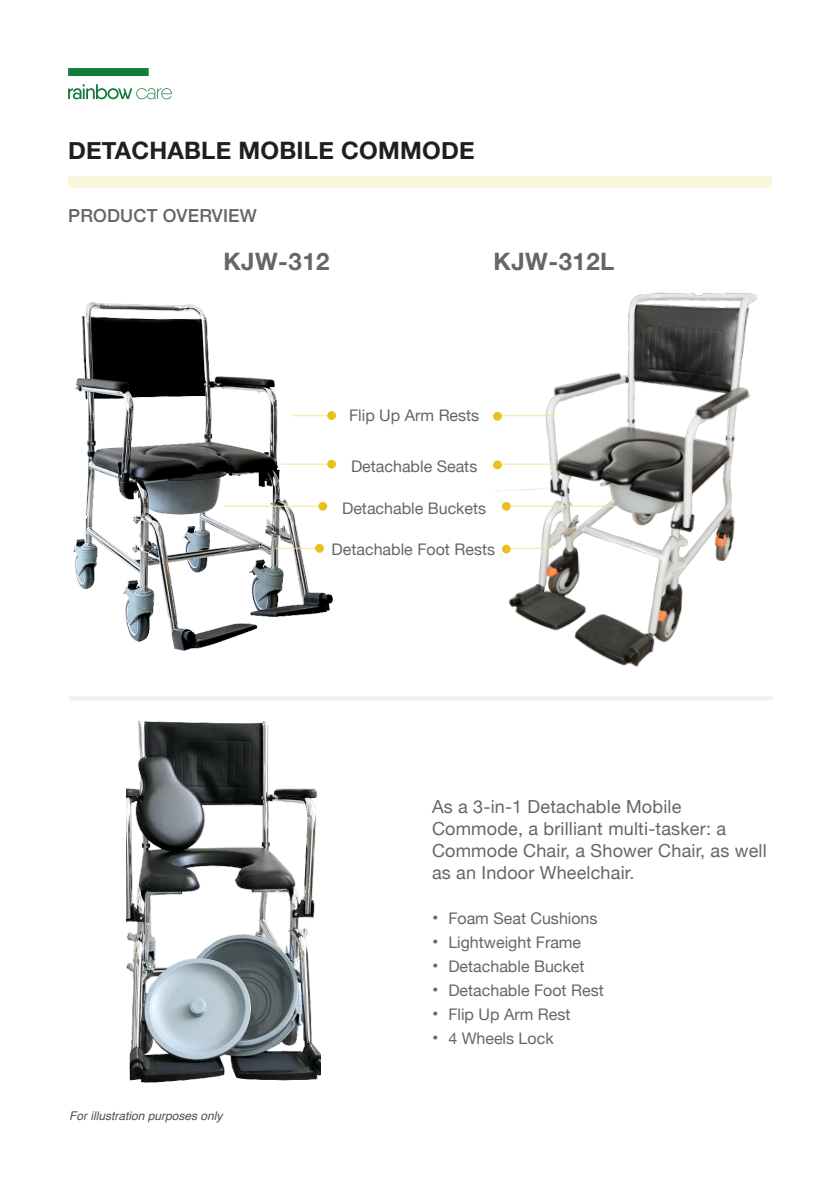
<style>
.page{position:relative;width:840px;height:1191px;background:#fff}
.page>*{position:absolute;margin:0;border:0;box-sizing:border-box;transform-origin:0 0}
.t1{font:700 24px "Helvetica Neue";letter-spacing:.01em;color:#1e2020}
.t2{font:700 24px "Helvetica Neue";letter-spacing:.02em;color:#656666}
.t3{font:18px/22px "Helvetica Neue";letter-spacing:.01em;color:#656666}
.t4{font:500 18px "Helvetica Neue";letter-spacing:.01em;color:#656666}
.t5{font:16px "Helvetica Neue";color:#656666}
.t6{font:italic 12px "Helvetica";color:#4f4f4f}
.s1{font-size:18px}
</style>
<div class="page">
<div style="left:68px;top:68px;width:81px;height:8px;background:#147d3d"></div>
<div style="left:68px;top:176px;width:703px;height:11px;background:#fbf7de"></div>
<svg style="left:68px;top:84px;width:104px;height:15px"></svg>
<img style="left:493px;top:292px;width:264px;height:375px">
<img style="left:73px;top:302px;width:261px;height:349px">
<img style="left:126px;top:721px;width:195px;height:362px">
<hr style="left:293px;top:415px;width:41px;height:1px;background:#f3e591">
<hr style="left:281px;top:463px;width:53px;height:2px;background:#f3e591">
<hr style="left:223px;top:505px;width:103px;height:2px;background:#f3e591">
<hr style="left:275px;top:547px;width:49px;height:2px;background:#f3e591">
<hr style="left:501px;top:547px;width:52px;height:2px;background:#f3e591">
<hr style="left:493px;top:463px;width:61px;height:2px;background:#f3e591">
<hr style="left:501px;top:505px;width:117px;height:2px;background:#f3e591">
<hr style="left:493px;top:415px;width:61px;height:1px;background:#f3e591">
<hr style="left:69px;top:697px;width:703px;height:3px;background:#eff0f0">
<div style="left:327px;top:411px;width:9px;height:9px;background:#eac01c;border-radius:50%"></div>
<div style="left:327px;top:460px;width:9px;height:8px;background:#eac01c;border-radius:50%"></div>
<div style="left:318px;top:502px;width:9px;height:9px;background:#eac01c;border-radius:50%"></div>
<div style="left:501px;top:502px;width:9px;height:9px;background:#eac01c;border-radius:50%"></div>
<div style="left:493px;top:460px;width:8px;height:9px;background:#eac01c;border-radius:50%"></div>
<div style="left:493px;top:412px;width:8px;height:9px;background:#eac01c;border-radius:50%"></div>
<svg style="left:501px;top:544px;width:9px;height:9px"></svg>
<div style="left:315px;top:544px;width:9px;height:9px;background:#eac01c;border-radius:50%"></div>
<h1 class="t1" style="left:68px;top:136px;width:408px">DETACHABLE MOBILE COMMODE</h1>
<p class="t4" style="left:68px;top:204px;width:190px">PRODUCT OVERVIEW</p>
<h1 class="t2" style="left:223px;top:247px;width:108px">KJW-312</h1>
<h1 class="t2" style="left:493px;top:247px;width:122px">KJW-312L</h1>
<p class="t5" style="left:349px;top:406px;width:132px">Flip Up Arm Rests</p>
<p class="t5" style="left:351px;top:456px;width:128px">Detachable Seats</p>
<p class="t5" style="left:342px;top:499px;width:146px">Detachable Buckets</p>
<p class="t5" style="left:331px;top:540px;width:165px">Detachable Foot Rests</p>
<p class="t6" style="left:69px;top:1111px;width:155px">For illustration purposes only</p>
<p class="t3" style="left:432px;top:795px;width:336px">As a 3-in-1 Detachable Mobile<br>Commode, a brilliant multi-tasker: a<br>Commode Chair, a Shower Chair, as well as an Indoor Wheelchair.</p>
<p class="t5" style="left:432px;top:909px;width:167px"><span class="s1">•</span> Foam Seat Cushions</p>
<p class="t5" style="left:432px;top:933px;width:151px"><span class="s1">•</span> Lightweight Frame</p>
<p class="t5" style="left:432px;top:957px;width:154px"><span class="s1">•</span> Detachable Bucket</p>
<p class="t5" style="left:432px;top:981px;width:173px"><span class="s1">•</span> Detachable Foot Rest</p>
<p class="t5" style="left:432px;top:1005px;width:140px"><span class="s1">•</span> Flip Up Arm Rest</p>
<p class="t5" style="left:432px;top:1029px;width:123px"><span class="s1">•</span> 4 Wheels Lock</p>
</div>
